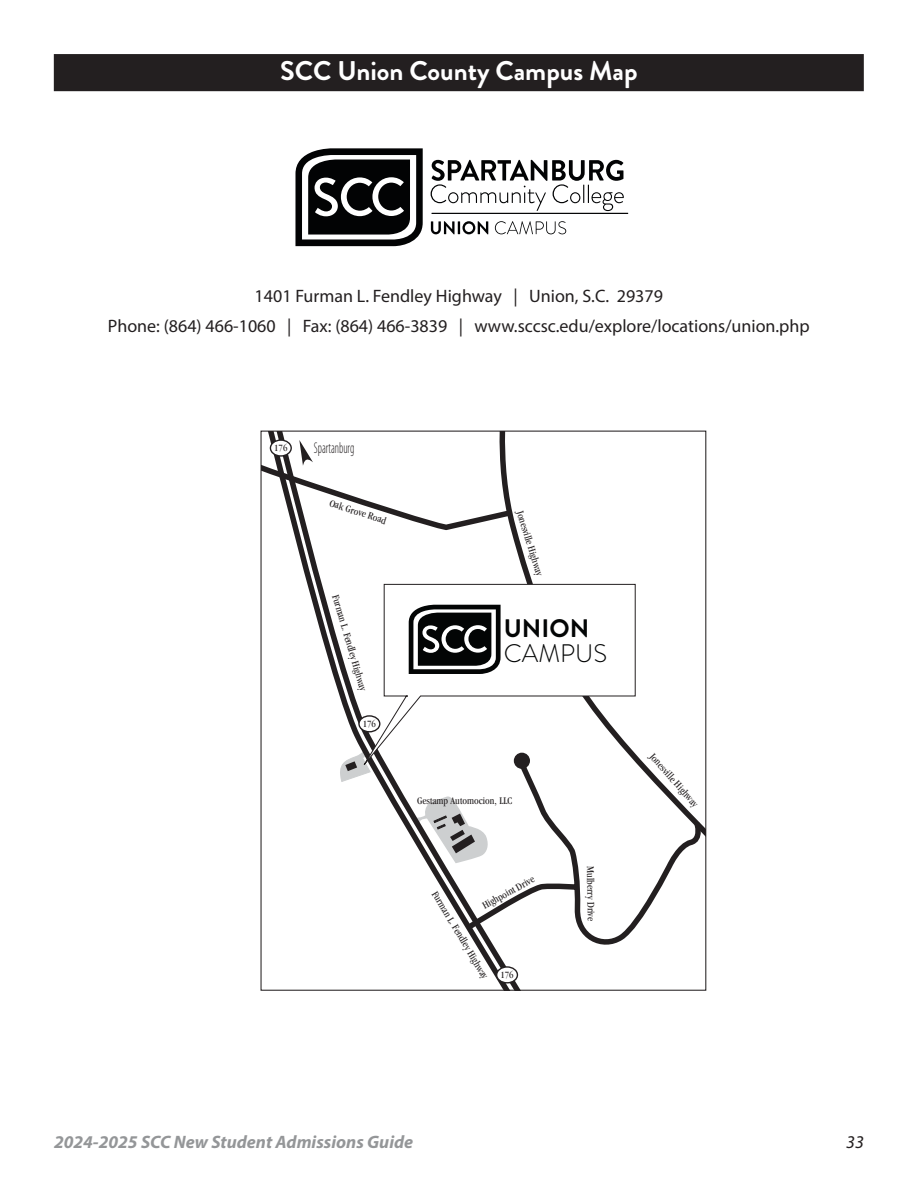
<style>
.page{position:relative;width:918px;height:1188px;background:#fff}
.page>*{position:absolute;margin:0;border:0;box-sizing:border-box;transform-origin:0 0}
.t1{font:700 27px "Brandon Grotesque";color:#fff}
.t2{font:300 25.35px/25.5px "Brandon Grotesque";color:#030505}
.t3{font:18px "Myriad Pro";color:#231f20}
.t4{font:italic 700 18px "Myriad Pro";color:#949698}
.t5{font:italic 18px "Myriad Pro";color:#231f20}
.t6{font:300 16.5px "Brandon Grotesque";color:#030505}
.t7{font:300 condensed 15.6px "Myriad Pro";color:#231f20;scale:.74 1}
.t8{font:condensed 10.5px "Garamond";color:#231f20}
.t9{font:condensed 9.9px "Garamond";color:#231f20}
.s1{font-weight:700}
</style>
<div class="page">
<div style="left:55px;top:55px;width:808px;height:35px;background:#231f20"></div>
<div style="left:54px;top:54px;width:810px;height:37px;border:2px solid #231f20"></div>
<svg style="left:268px;top:433px;width:259px;height:556px"></svg>
<svg style="left:337px;top:749px;width:34px;height:34px"></svg>
<svg style="left:463px;top:754px;width:241px;height:195px"></svg>
<svg style="left:417px;top:794px;width:73px;height:69px"></svg>
<div style="left:497px;top:967px;width:20px;height:16px;background:#fff;border-radius:50%"></div>
<div style="left:496px;top:966px;width:22px;height:18px;border:1px solid #231f20;border-radius:50%"></div>
<div style="left:270px;top:439px;width:22px;height:18px;border:1px solid #231f20;border-radius:50%"></div>
<svg style="left:357px;top:584px;width:279px;height:191px"></svg>
<svg style="left:263px;top:440px;width:254px;height:94px"></svg>
<svg style="left:409px;top:605px;width:92px;height:69px"></svg>
<svg style="left:431px;top:160px;width:193px;height:51px"></svg>
<svg style="left:295px;top:148px;width:128px;height:98px"></svg>
<svg style="left:431px;top:221px;width:57px;height:13px"></svg>
<svg style="left:495px;top:221px;width:71px;height:13px"></svg>
<hr style="left:432px;top:213px;width:196px;height:1px;background:#020304">
<p class="t1" style="left:280px;top:51px;width:359px">SCC Union County Campus Map</p>
<p class="t3" style="left:255px;top:285px;width:410px">1401 Furman L. Fendley Highway | Union, S.C. 29379</p>
<p class="t3" style="left:108px;top:315px;width:703px">Phone: (864) 466-1060 | Fax: (864) 466-3839 | www.sccsc.edu/explore/locations/union.php</p>
<p class="t6" style="left:447px;top:312px;width:128px"><span class="s1">UNION</span> CAMPUS</p>
<p class="t9" style="left:274px;top:443px;width:15px">176</p>
<p class="t7" style="left:314px;top:439px;width:56px">Spartanburg</p>
<p class="t8" style="left:332px;top:497px;width:61px;rotate:18deg">Oak Grove Road</p>
<p class="t8" style="left:341px;top:593px;width:101px;rotate:74deg">Furman L. Fendley Highway</p>
<p class="t9" style="left:363px;top:719px;width:15px">176</p>
<p class="t8" style="left:526px;top:509px;width:69px;rotate:73deg">Jonesville Highway</p>
<p class="t2" style="left:504px;top:615px;width:105px"><span class="s1">UNION<br></span>CAMPUS</p>
<p class="t8" style="left:417px;top:795px;width:97px">Gestamp Automocion, LLC</p>
<p class="t8" style="left:480px;top:901px;width:59px;rotate:-29deg">Highpoint Drive</p>
<p class="t8" style="left:439px;top:889px;width:101px;rotate:59deg">Furman L. Fendley Highway</p>
<p class="t9" style="left:500px;top:970px;width:15px">176</p>
<p class="t8" style="left:596px;top:866px;width:57px;rotate:89deg">Mulberry Drive</p>
<p class="t8" style="left:656px;top:751px;width:69px;rotate:48deg">Jonesville Highway</p>
<h3 class="t4" style="left:54px;top:1130px;width:361px">2024-2025 SCC New Student Admissions Guide</h3>
<h3 class="t5" style="left:846px;top:1130px;width:19px">33</h3>
</div>
